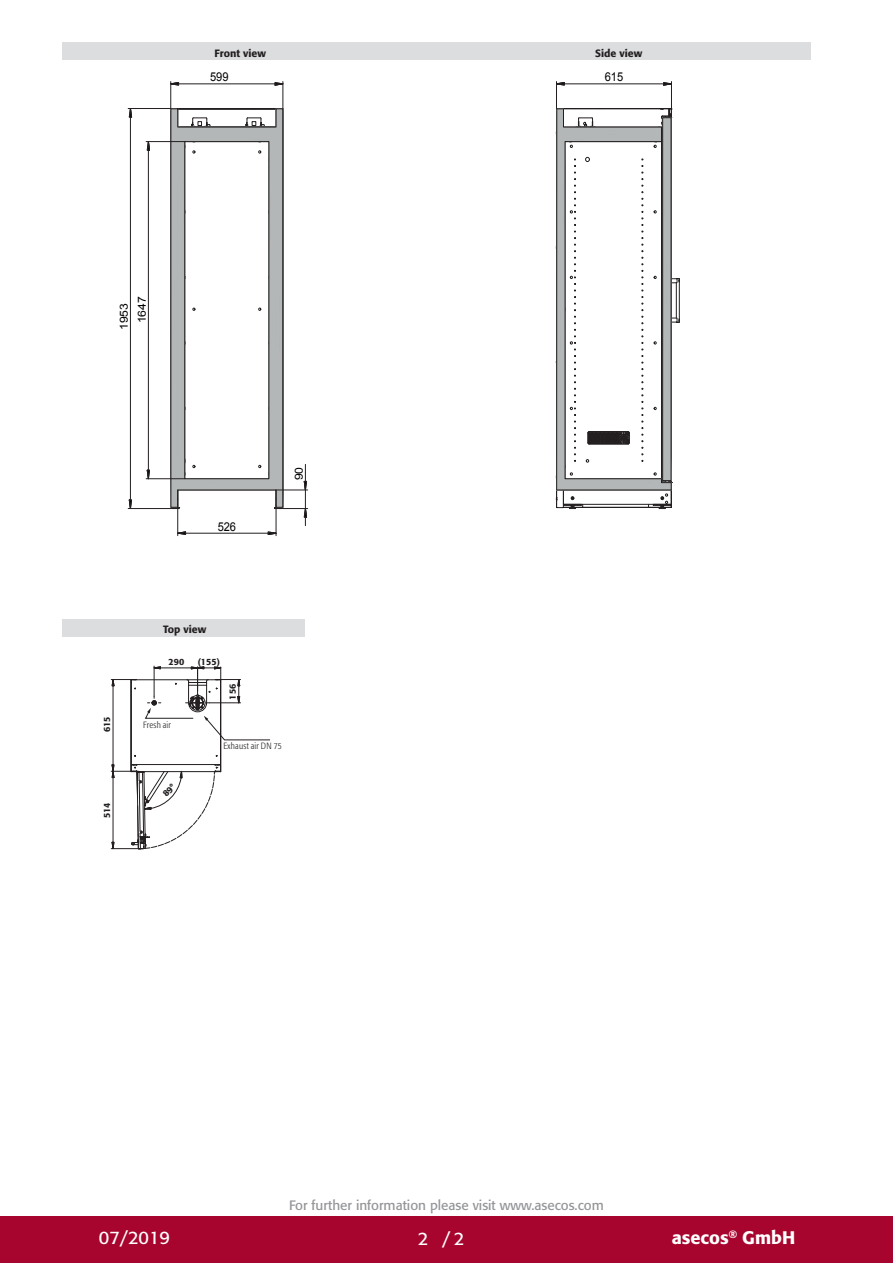
<style>
.page{position:relative;width:893px;height:1263px;background:#fff}
.page>*{position:absolute;margin:0;border:0;box-sizing:border-box;transform-origin:0 0}
.t1{font:500 18px "Formata Pro";color:#fff}
.t2{font:18px "Formata Pro";color:#fff}
.CB_AF_U4-Fachhaendle{font:13.5px "Formata Pro";color:#939598}
.t3{font:12.15px "Arial";letter-spacing:-.005em;color:#000001;scale:.91 1}
.t4{font:11.1px "Arial";letter-spacing:-.005em;color:#000001;scale:1.09 1}
.t5{font:500 10.5px "Formata Pro";color:#231f20}
.t6{font:300 condensed 9px "Formata Pro";letter-spacing:.025em;color:#231f20}
.t7{font:500 9px "Formata Pro";color:#231f20}
</style>
<div class="page">
<div style="left:0;top:1216px;width:893px;height:47px;background:#a7052d"></div>
<div style="left:63px;top:43px;width:748px;height:17px;background:#dcdddf"></div>
<svg style="left:146px;top:469px;width:4px;height:11px"></svg>
<svg style="left:146px;top:142px;width:4px;height:19px"></svg>
<hr style="left:148px;top:150px;width:1px;height:320px;background:#231f20">
<hr style="left:146px;top:141px;width:39px;height:1px;background:#231f20">
<hr style="left:146px;top:478px;width:39px;height:1px;background:#231f20">
<svg style="left:128px;top:499px;width:4px;height:9px"></svg>
<svg style="left:128px;top:109px;width:4px;height:19px"></svg>
<hr style="left:130px;top:117px;width:1px;height:383px;background:#231f20">
<hr style="left:128px;top:108px;width:43px;height:1px;background:#231f20">
<hr style="left:128px;top:508px;width:45px;height:1px;background:#231f20">
<svg style="left:555px;top:81px;width:125px;height:428px"></svg>
<svg style="left:166px;top:42px;width:142px;height:495px"></svg>
<div style="left:63px;top:619px;width:242px;height:17px;background:#dcdddf"></div>
<svg style="left:111px;top:666px;width:159px;height:184px"></svg>
<p class="t5" style="left:215px;top:46px;width:53px">Front view</p>
<p class="t5" style="left:595px;top:47px;width:49px">Side view</p>
<p class="t3" style="left:210px;top:69px;width:22px">599</p>
<p class="t3" style="left:605px;top:69px;width:22px">615</p>
<p class="t4" style="left:117px;top:330px;width:26px;rotate:-90deg">1953</p>
<p class="t4" style="left:135px;top:323px;width:26px;rotate:-90deg">1647</p>
<p class="t3" style="left:218px;top:518px;width:22px">526</p>
<p class="t4" style="left:292px;top:480px;width:14px;rotate:-90deg">90</p>
<p class="t7" style="left:101px;top:732px;width:17px;rotate:-90deg">615</p>
<p class="t7" style="left:101px;top:818px;width:17px;rotate:-90deg">514</p>
<p class="t5" style="left:163px;top:622px;width:45px">Top view</p>
<p class="t7" style="left:169px;top:656px;width:17px">290</p>
<p class="t7" style="left:198px;top:656px;width:24px">(155)</p>
<p class="t6" style="left:143px;top:719px;width:29px">Fresh air</p>
<p class="t7" style="left:227px;top:700px;width:17px;rotate:-90deg">156</p>
<p class="t6" style="left:223px;top:740px;width:60px">Exhaust air DN 75</p>
<p class="CB_AF_U4-Fachhaendle" style="left:289px;top:1196px;width:316px">For further information please visit www.asecos.com</p>
<p class="t2" style="left:99px;top:1225px;width:73px">07/2019</p>
<p class="t2" style="left:418px;top:1227px;width:12px">2</p>
<p class="t2" style="left:442px;top:1227px;width:23px">/2</p>
<h1 class="t1" style="left:672px;top:1225px;width:125px">asecos<sup>®</sup> GmbH</h1>
</div>
